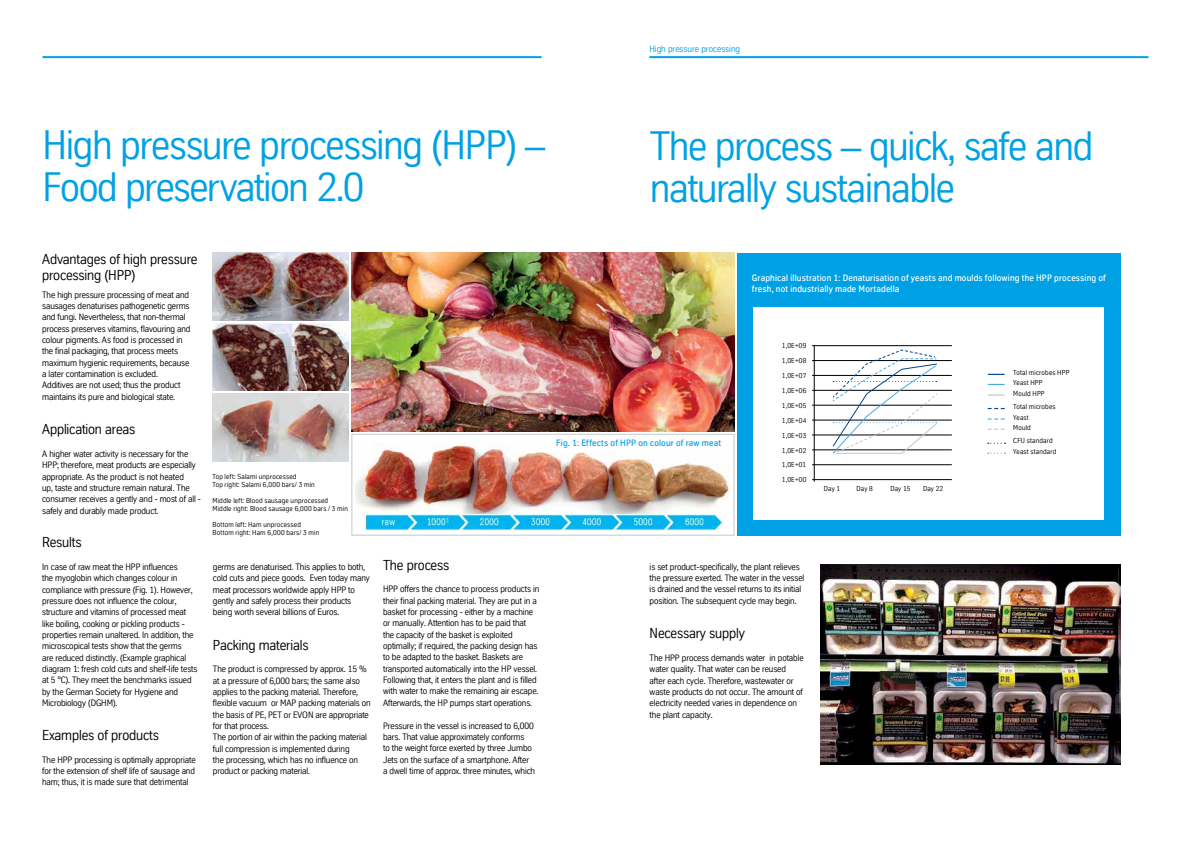
<style>
.page{position:relative;width:1191px;height:842px;background:#fff}
.page>*{position:absolute;margin:0;border:0;box-sizing:border-box;transform-origin:0 0}
.t1{font:40px/42px "TK Type";letter-spacing:-.025em;color:#00a1e4}
.t2{font:14px/16px "TK Type";letter-spacing:-.01em;color:#000}
.t3{font:9px/11.3px "TK Type";letter-spacing:-.01em;color:#000}
.t4{font:500 9px/11px "TK Type";letter-spacing:.015em;color:#fff}
.t5{font:500 9px "TK Type";letter-spacing:.02em;color:#00a1e4}
.t6{font:9px "TK Type";color:#00a1e4}
.t7{font:7px/14.9px "TK Type";letter-spacing:.025em;color:#000}
</style>
<div class="page">
<div style="left:737px;top:253px;width:383px;height:283px;background:#00a1e4"></div>
<div style="left:753px;top:308px;width:351px;height:212px;background:#fff"></div>
<hr style="left:814px;top:345px;width:1px;height:137px;background:#000">
<hr style="left:812px;top:479px;width:140px;height:1px;background:#000">
<hr style="left:812px;top:465px;width:140px;height:1px;background:#000">
<hr style="left:812px;top:450px;width:140px;height:1px;background:#000">
<hr style="left:812px;top:435px;width:140px;height:1px;background:#000">
<hr style="left:812px;top:420px;width:140px;height:1px;background:#000">
<hr style="left:812px;top:405px;width:140px;height:1px;background:#000">
<hr style="left:812px;top:390px;width:140px;height:1px;background:#000">
<hr style="left:812px;top:375px;width:140px;height:1px;background:#000">
<hr style="left:812px;top:360px;width:140px;height:1px;background:#000">
<hr style="left:812px;top:345px;width:140px;height:1px;background:#000">
<img style="left:355px;top:444px;width:375px;height:71px">
<img style="left:363px;top:515px;width:360px;height:15px">
<div style="left:351px;top:434px;width:383px;height:102px;border:1px solid #c7c8ca"></div>
<img style="left:351px;top:252px;width:383px;height:179px">
<img style="left:820px;top:564px;width:301px;height:200px">
<img style="left:213px;top:252px;width:136px;height:68px">
<img style="left:213px;top:323px;width:136px;height:68px">
<img style="left:213px;top:394px;width:136px;height:67px">
<svg style="left:831px;top:349px;width:107px;height:105px"></svg>
<hr style="left:43px;top:56px;width:498px;height:2px;background:#00a1e4">
<hr style="left:649px;top:56px;width:499px;height:2px;background:#00a1e4">
<svg style="left:987px;top:374px;width:17px;height:1px"></svg>
<svg style="left:987px;top:384px;width:17px;height:1px"></svg>
<svg style="left:987px;top:418px;width:17px;height:2px"></svg>
<svg style="left:987px;top:429px;width:17px;height:1px"></svg>
<svg style="left:987px;top:394px;width:17px;height:2px"></svg>
<svg style="left:987px;top:408px;width:17px;height:1px"></svg>
<svg style="left:987px;top:443px;width:18px;height:1px"></svg>
<svg style="left:987px;top:453px;width:18px;height:1px"></svg>
<p class="t6" style="left:649px;top:44px;width:92px">High pressure processing</p>
<h1 class="t1" style="left:43px;top:125px;width:504px">High pressure processing (HPP) –<br>Food preservation 2.0</h1>
<h1 class="t1" style="left:650px;top:125px;width:444px">The process – quick, safe and naturally sustainable</h1>
<h2 class="t2" style="left:42px;top:251px;width:157px">Advantages of high pressure processing (HPP)</h2>
<p class="t3" style="left:42px;top:289px;width:150px">The high pressure processing of meat and sausages denaturises pathogenetic germs and fungi. Nevertheless, that non-thermal process preserves vitamins, flavouring and colour pigments. As food is processed in the final packaging, that process meets maximum hygienic requirements, because a later contamination is excluded.<br>Additives are not used; thus the product maintains its pure and biological state.</p>
<h2 class="t2" style="left:42px;top:421px;width:95px">Application areas</h2>
<p class="t3" style="left:42px;top:448px;width:160px">A higher water activity is necessary for the HPP; therefore, meat products are especially appropriate. As the product is not heated<br>up, taste and structure remain natural. The consumer receives a gently and - most of all - safely and durably made product.</p>
<h2 class="t2" style="left:42px;top:535px;width:41px">Results</h2>
<p class="t3" style="left:42px;top:561px;width:157px">In case of raw meat the HPP influences<br>the myoglobin which changes colour in compliance with pressure (Fig. 1). However, pressure does not influence the colour, structure and vitamins of processed meat like boiling, cooking or pickling products - properties remain unaltered. In addition, the microscopical tests show that the germs<br>are reduced distinctly. (Example graphical diagram 1: fresh cold cuts and shelf-life tests at 5 °C). They meet the benchmarks issued by the German Society for Hygiene and Microbiology (DGHM).</p>
<h2 class="t2" style="left:42px;top:727px;width:118px">Examples of products</h2>
<p class="t3" style="left:42px;top:754px;width:155px;text-align:justify">The HPP processing is optimally appropriate for the extension of shelf life of sausage and ham; thus, it is made sure that detrimental</p>
<p class="t7" style="left:212px;top:473px;width:104px;line-height:8px">Top left: Salami unprocessed<br>Top right: Salami 6,000 bars/ 3 min</p>
<p class="t7" style="left:212px;top:497px;width:137px;line-height:8px">Middle left: Blood sausage unprocessed<br>Middle right: Blood sausage 6,000 bars / 3 min</p>
<p class="t7" style="left:212px;top:521px;width:108px;line-height:8px">Bottom left: Ham unprocessed<br>Bottom right: Ham 6,000 bars/ 3 min</p>
<p class="t3" style="left:213px;top:561px;width:158px">germs are denaturised. This applies to both, cold cuts and piece goods. Even today many meat processors worldwide apply HPP to gently and safely process their products being worth several billions of Euros.</p>
<h2 class="t2" style="left:213px;top:637px;width:97px">Packing materials</h2>
<p class="t3" style="left:213px;top:664px;width:159px">The product is compressed by approx. 15 % at a pressure of 6,000 bars; the same also applies to the packing material. Therefore, flexible vacuum or MAP packing materials on the basis of PE, PET or EVON are appropriate for that process.<br>The portion of air within the packing material full compression is implemented during<br>the processing, which has no influence on product or packing material.</p>
<h2 class="t2" style="left:383px;top:557px;width:68px">The process</h2>
<p class="t3" style="left:383px;top:584px;width:158px">HPP offers the chance to process products in their final packing material. They are put in a basket for processing - either by a machine or manually. Attention has to be paid that the capacity of the basket is exploited optimally; if required, the packing design has to be adapted to the basket. Baskets are transported automatically into the HP vessel.<br>Following that, it enters the plant and is filled with water to make the remaining air escape.<br>Afterwards, the HP pumps start operations.</p>
<p class="t3" style="left:383px;top:720px;width:153px">Pressure in the vessel is increased to 6,000 bars. That value approximately conforms<br>to the weight force exerted by three Jumbo Jets on the surface of a smartphone. After a dwell time of approx. three minutes, which</p>
<p class="t5" style="left:556px;top:438px;width:166px">Fig. 1: Effects of HPP on colour of raw meat</p>
<p class="t4" style="left:752px;top:272px;width:355px">Graphical illustration 1: Denaturisation of yeasts and moulds following the HPP processing of fresh, not industrially made Mortadella</p>
<p class="t7" style="left:782px;top:338px;width:26px;text-align:justify">1,0E+09<br>1,0E+08<br>1,0E+07<br>1,0E+06<br>1,0E+05<br>1,0E+04<br>1,0E+03<br>1,0E+02<br>1,0E+01<br>1,0E+00</p>
<p class="t7" style="left:824px;top:481px;width:18px">Day 1</p>
<p class="t7" style="left:856px;top:481px;width:18px">Day 8</p>
<p class="t7" style="left:890px;top:481px;width:22px">Day 15</p>
<p class="t7" style="left:923px;top:481px;width:22px">Day 22</p>
<p class="t7" style="left:1013px;top:367px;width:58px;line-height:10.5px">Total microbes HPP<br>Yeast HPP<br>Mould HPP</p>
<p class="t7" style="left:1013px;top:402px;width:44px;line-height:10.5px">Total microbes<br>Yeast<br>Mould</p>
<p class="t7" style="left:1013px;top:436px;width:45px;line-height:10.5px">CFU standard<br>Yeast standard</p>
<p class="t3" style="left:649px;top:561px;width:156px">is set product-specifically, the plant relieves the pressure exerted. The water in the vessel is drained and the vessel returns to its initial position. The subsequent cycle may begin.</p>
<h2 class="t2" style="left:649px;top:625px;width:97px">Necessary supply</h2>
<p class="t3" style="left:649px;top:652px;width:156px">The HPP process demands water in potable water quality. That water can be reused after each cycle. Therefore, wastewater or waste products do not occur. The amount of electricity needed varies in dependence on the plant capacity.</p>
</div>
